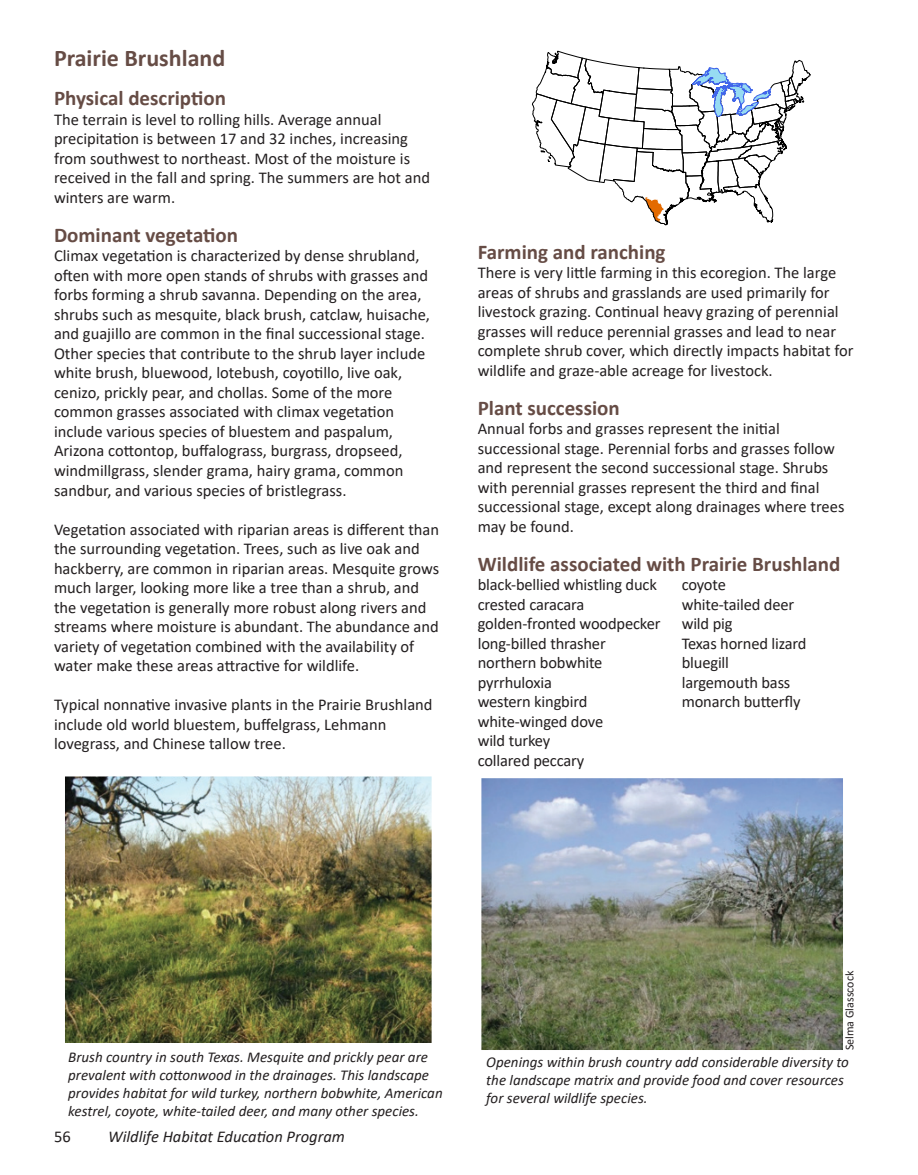
<style>
.page{position:relative;width:918px;height:1175px;background:#fff}
.page>*{position:absolute;margin:0;border:0;box-sizing:border-box;transform-origin:0 0}
.Section_Header{font:700 24px "Calibri";color:#664c45}
.t1{font:700 21px "Calibri";color:#664c45}
.t2{font:16.5px/19.5px "Calibri";color:#231f20}
.t3{font:italic 16.5px "Calibri";color:#231f20}
.t4{font:16.5px "Calibri";letter-spacing:-.02em;color:#231f20}
.t5{font:italic 15px/18px "Calibri";color:#231f20}
.t6{font:12px "Calibri";color:#231f20}
</style>
<div class="page">
<svg style="left:532px;top:51px;width:279px;height:175px"></svg>
<img style="left:65px;top:777px;width:367px;height:266px">
<img style="left:481px;top:778px;width:362px;height:272px">
<p class="Section_Header" style="left:54px;top:41px;width:173px">Prairie Brushland</p>
<p class="t1" style="left:54px;top:83px;width:174px">Physical description</p>
<p class="t2" style="left:54px;top:109px;width:378px">The terrain is level to rolling hills. Average annual precipitation is between 17 and 32 inches, increasing from southwest to northeast. Most of the moisture is received in the fall and spring. The summers are hot and winters are warm.</p>
<p class="t1" style="left:54px;top:220px;width:186px">Dominant vegetation</p>
<p class="t2" style="left:54px;top:246px;width:378px">Climax vegetation is characterized by dense shrubland, often with more open stands of shrubs with grasses and forbs forming a shrub savanna. Depending on the area, shrubs such as mesquite, black brush, catclaw, huisache, and guajillo are common in the final successional stage.<br>Other species that contribute to the shrub layer include white brush, bluewood, lotebush, coyotillo, live oak, cenizo, prickly pear, and chollas. Some of the more common grasses associated with climax vegetation include various species of bluestem and paspalum, Arizona cottontop, buffalograss, burgrass, dropseed, windmillgrass, slender grama, hairy grama, common sandbur, and various species of bristlegrass.</p>
<p class="t2" style="left:54px;top:519px;width:387px">Vegetation associated with riparian areas is different than the surrounding vegetation. Trees, such as live oak and hackberry, are common in riparian areas. Mesquite grows much larger, looking more like a tree than a shrub, and the vegetation is generally more robust along rivers and streams where moisture is abundant. The abundance and variety of vegetation combined with the availability of water make these areas attractive for wildlife.</p>
<p class="t2" style="left:54px;top:694px;width:380px">Typical nonnative invasive plants in the Prairie Brushland include old world bluestem, buffelgrass, Lehmann lovegrass, and Chinese tallow tree.</p>
<p class="t1" style="left:478px;top:237px;width:189px">Farming and ranching</p>
<p class="t2" style="left:478px;top:262px;width:377px">There is very little farming in this ecoregion. The large areas of shrubs and grasslands are used primarily for livestock grazing. Continual heavy grazing of perennial grasses will reduce perennial grasses and lead to near complete shrub cover, which directly impacts habitat for wildlife and graze-able acreage for livestock.</p>
<p class="t1" style="left:478px;top:393px;width:144px">Plant succession</p>
<p class="t2" style="left:478px;top:418px;width:368px">Annual forbs and grasses represent the initial successional stage. Perennial forbs and grasses follow and represent the second successional stage. Shrubs with perennial grasses represent the third and final successional stage, except along drainages where trees may be found.</p>
<p class="t1" style="left:478px;top:549px;width:364px">Wildlife associated with Prairie Brushland</p>
<p class="t2" style="left:478px;top:574px;width:181px">black-bellied whistling duck</p>
<p class="t4" style="left:478px;top:593px;width:108px">crested caracara</p>
<p class="t2" style="left:478px;top:613px;width:184px">golden-fronted woodpecker</p>
<p class="t2" style="left:478px;top:633px;width:130px">long-billed thrasher</p>
<p class="t2" style="left:478px;top:652px;width:126px">northern bobwhite</p>
<p class="t2" style="left:478px;top:672px;width:76px">pyrrhuloxia</p>
<p class="t2" style="left:478px;top:691px;width:111px">western kingbird</p>
<p class="t2" style="left:478px;top:711px;width:127px">white-winged dove</p>
<p class="t2" style="left:478px;top:730px;width:74px">wild turkey</p>
<p class="t2" style="left:478px;top:750px;width:108px">collared peccary</p>
<p class="t2" style="left:682px;top:574px;width:46px">coyote</p>
<p class="t2" style="left:682px;top:594px;width:114px">white-tailed deer</p>
<p class="t2" style="left:682px;top:613px;width:52px">wild pig</p>
<p class="t2" style="left:682px;top:633px;width:126px">Texas horned lizard</p>
<p class="t2" style="left:682px;top:652px;width:49px">bluegill</p>
<p class="t2" style="left:682px;top:672px;width:110px">largemouth bass</p>
<p class="t2" style="left:682px;top:691px;width:120px">monarch butterfly</p>
<p class="t5" style="left:68px;top:1047px;width:376px">Brush country in south Texas. Mesquite and prickly pear are prevalent with cottonwood in the drainages. This landscape provides habitat for wild turkey, northern bobwhite, American kestrel, coyote, white-tailed deer, and many other species.</p>
<p class="t2" style="left:54px;top:1126px;width:18px">56</p>
<p class="t3" style="left:108px;top:1124px;width:238px">Wildlife Habitat Education Program</p>
<p class="t6" style="left:841px;top:1050px;width:81px;rotate:-90deg">Selma Glasscock</p>
<p class="t5" style="left:486px;top:1052px;width:364px">Openings within brush country add considerable diversity to the landscape matrix and provide food and cover resources for several wildlife species.</p>
</div>
